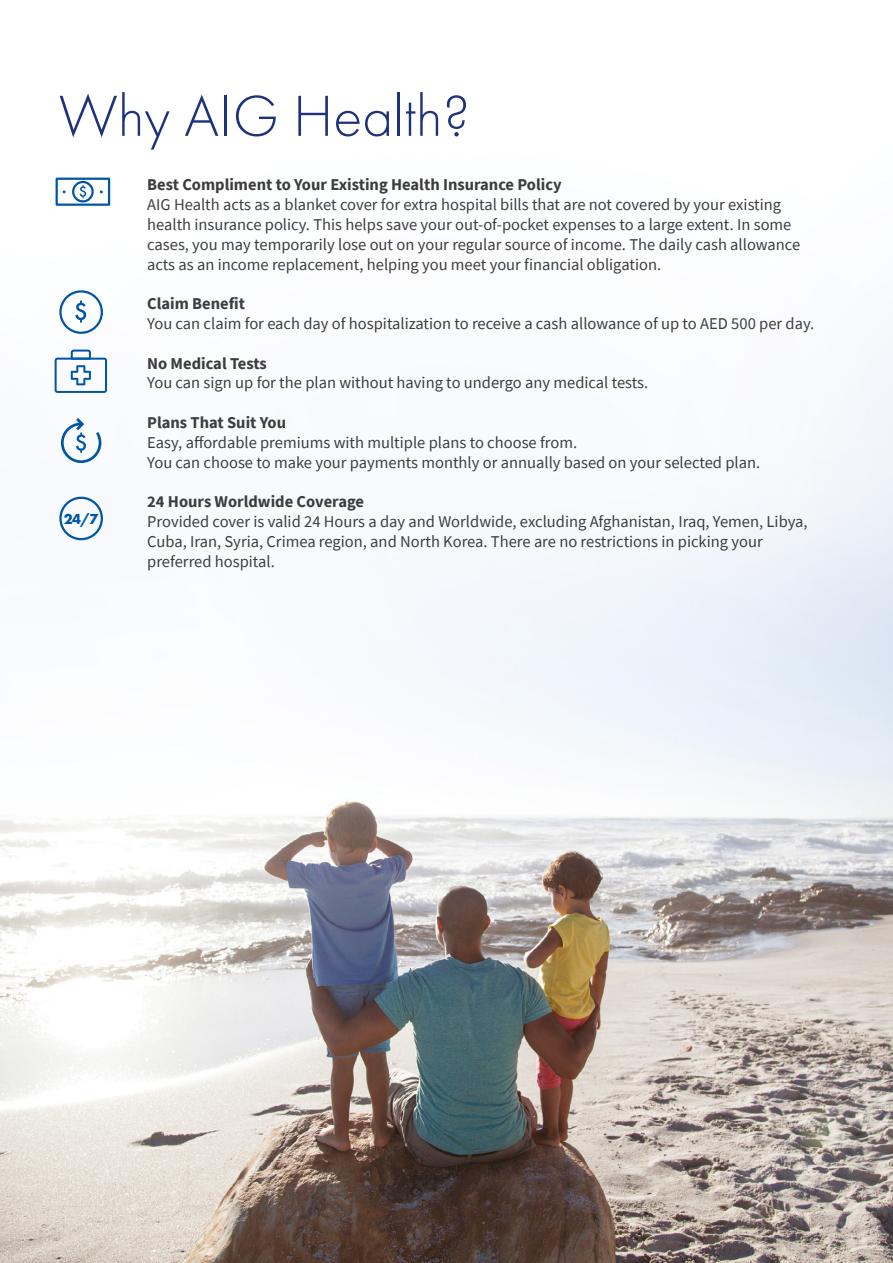
<style>
.page{position:relative;width:893px;height:1263px;background:#fff}
.page>*{position:absolute;margin:0;border:0;box-sizing:border-box;transform-origin:0 0}
.t1{font:300 60px "Futura PT";color:#1d327b}
.t2{font:16.5px/19.8px "Source Sans Pro";color:#3d3d3b}
.t3{font:700 16.5px "Source Sans Pro";color:#3d3d3b}
.t4{font:700 15px "Futura PT";color:#0056a4}
</style>
<div class="page">
<img style="left:0;top:177px;width:893px;height:1086px">
<svg style="left:75px;top:301px;width:11px;height:22px"></svg>
<div style="left:59px;top:290px;width:44px;height:44px;border:2px solid #0056a4;border-radius:50%"></div>
<svg style="left:55px;top:350px;width:52px;height:43px"></svg>
<svg style="left:61px;top:418px;width:40px;height:45px"></svg>
<div style="left:59px;top:497px;width:44px;height:43px;border:2px solid #0056a4;border-radius:50%"></div>
<div style="left:56px;top:178px;width:54px;height:28px;border:2px solid #0056a4"></div>
<div style="left:72px;top:181px;width:22px;height:22px;border:2px solid #0056a4;border-radius:50%"></div>
<svg style="left:80px;top:185px;width:6px;height:13px"></svg>
<h1 class="t1" style="left:59px;top:82px;width:413px">Why AIG Health?</h1>
<p class="t3" style="left:147px;top:174px;width:416px">Best Compliment to Your Existing Health Insurance Policy</p>
<p class="t2" style="left:147px;top:195px;width:655px">AIG Health acts as a blanket cover for extra hospital bills that are not covered by your existing health insurance policy. This helps save your out-of-pocket expenses to a large extent. In some cases, you may temporarily lose out on your regular source of income. The daily cash allowance acts as an income replacement, helping you meet your financial obligation.</p>
<p class="t3" style="left:147px;top:292px;width:99px">Claim Benefit</p>
<p class="t2" style="left:147px;top:313px;width:669px">You can claim for each day of hospitalization to receive a cash allowance of up to AED 500 per day.</p>
<p class="t3" style="left:147px;top:352px;width:121px">No Medical Tests</p>
<p class="t2" style="left:147px;top:373px;width:503px">You can sign up for the plan without having to undergo any medical tests.</p>
<p class="t3" style="left:147px;top:411px;width:140px">Plans That Suit You</p>
<p class="t2" style="left:147px;top:432px;width:614px">Easy, affordable premiums with multiple plans to choose from.<br>You can choose to make your payments monthly or annually based on your selected plan.</p>
<p class="t3" style="left:147px;top:490px;width:218px">24 Hours Worldwide Coverage</p>
<p class="t2" style="left:147px;top:511px;width:662px">Provided cover is valid 24 Hours a day and Worldwide, excluding Afghanistan, Iraq, Yemen, Libya,<br>Cuba, Iran, Syria, Crimea region, and North Korea. There are no restrictions in picking your preferred hospital.</p>
<p class="t4" style="left:64px;top:509px;width:36px">24/7</p>
</div>
